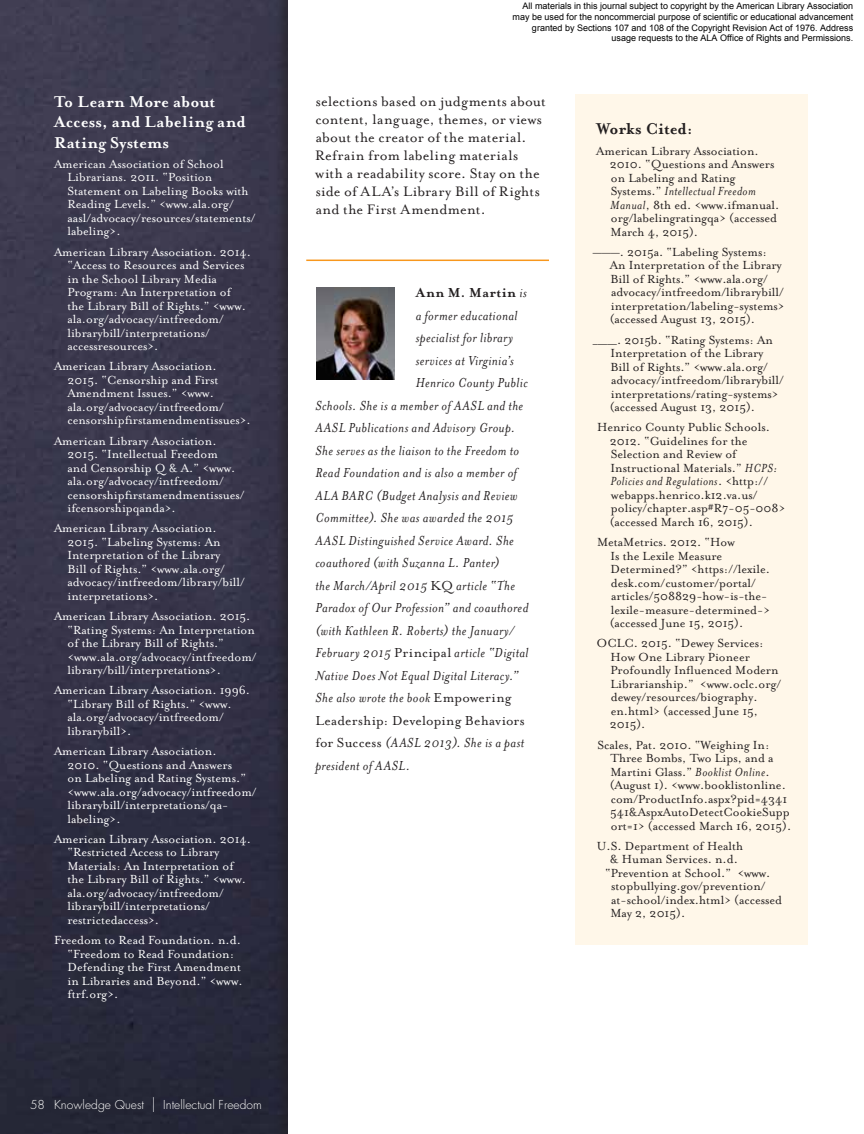
<style>
.page{position:relative;width:864px;height:1134px;background:#fff}
.page>*{position:absolute;margin:0;border:0;box-sizing:border-box;transform-origin:0 0}
.t1{font:700 18px/20.2px "Mrs Eaves";letter-spacing:.015em;color:#fff}
.t2{font:700 18px "Mrs Eaves";color:#231f20}
.t3{font:15.75px/18px "Mrs Eaves Roman";letter-spacing:.015em;color:#231f20}
.t4{font:italic 15px/22.5px "Mrs Eaves";letter-spacing:.025em;color:#231f20}
.t5{font:15px "Mrs Eaves Roman";letter-spacing:.025em;color:#231f20}
.t6{font:700 15px "Mrs Eaves";letter-spacing:.035em;color:#231f20}
.t7{font:13.5px/13.5px "Mrs Eaves Roman";color:#fff}
.t8{font:13.5px/13.5px "Mrs Eaves Roman";color:#231f20}
.t9{font:italic 13.5px "Mrs Eaves";letter-spacing:.03em;color:#231f20}
.t10{font:300 12px "Futura";letter-spacing:.005em;color:#fff}
.t11{font:9px/10.8px "Arial";color:#000;text-align:right}
.s1{font-size:18px}
.s2{font-weight:400;font-style:italic}
.s3{font-family:"Mrs Eaves Roman";font-style:normal}
.s4{font-family:"Mrs Eaves";font-style:italic}
</style>
<div class="page">
<img style="left:0;top:0;width:273px;height:1134px">
<div style="left:273px;top:0;width:591px;height:1134px;background:#231f20;opacity:.5"></div>
<div style="left:288px;top:0;width:576px;height:1134px;background:#fff"></div>
<img style="left:316px;top:288px;width:78px;height:91px">
<hr style="left:306px;top:260px;width:243px;height:1px;background:#f8971d">
<div style="left:576px;top:94px;width:232px;height:851px;background:#fff7e9"></div>
<div style="left:24px;top:1092px;width:27px;height:24px;background:#242635"></div>
<div style="left:47px;top:1090px;width:221px;height:29px;background:#242635"></div>
<h1 class="t1" style="left:54px;top:92px;width:193px">To Learn More about<br>Access, and Labeling and<br>Rating Systems</h1>
<p class="t7" style="left:68px;top:157px;width:190px;text-indent:-14px">American Association of School<br>Librarians. 2011. “Position<br>Statement on Labeling Books with<br>Reading Levels.” &lt;www.ala.org/ aasl/advocacy/resources/statements/ labeling&gt;.</p>
<p class="t7" style="left:68px;top:245px;width:185px;text-indent:-14px">American Library Association. 2014. “Access to Resources and Services in the School Library Media<br>Program: An Interpretation of<br>the Library Bill of Rights.” &lt;www. ala.org/advocacy/intfreedom/ librarybill/interpretations/ accessresources&gt;.</p>
<p class="t7" style="left:68px;top:360px;width:185px;text-indent:-14px">American Library Association.<br>2015. “Censorship and First<br>Amendment Issues.” &lt;www. ala.org/advocacy/intfreedom/ censorshipfirstamendmentissues&gt;.</p>
<p class="t7" style="left:68px;top:434px;width:179px;text-indent:-14px">American Library Association.<br>2015. “Intellectual Freedom<br>and Censorship Q &amp; A.” &lt;www. ala.org/advocacy/intfreedom/ censorshipfirstamendmentissues/ ifcensorshipqanda&gt;.</p>
<p class="t7" style="left:68px;top:522px;width:179px;text-indent:-14px">American Library Association.<br>2015. “Labeling Systems: An<br>Interpretation of the Library<br>Bill of Rights.” &lt;www.ala.org/ advocacy/intfreedom/library/bill/ interpretations&gt;.</p>
<p class="t7" style="left:68px;top:609px;width:191px;text-indent:-14px">American Library Association. 2015. “Rating Systems: An Interpretation of the Library Bill of Rights.” &lt;www.ala.org/advocacy/intfreedom/ library/bill/interpretations&gt;.</p>
<p class="t7" style="left:68px;top:684px;width:184px;text-indent:-14px">American Library Association. 1996. “Library Bill of Rights.” &lt;www. ala.org/advocacy/intfreedom/ librarybill&gt;.</p>
<p class="t7" style="left:68px;top:744px;width:191px;text-indent:-14px">American Library Association.<br>2010. “Questions and Answers<br>on Labeling and Rating Systems.” &lt;www.ala.org/advocacy/intfreedom/ librarybill/interpretations/qa&shy;labeling&gt;.</p>
<p class="t7" style="left:68px;top:832px;width:185px;text-indent:-14px">American Library Association. 2014. “Restricted Access to Library<br>Materials: An Interpretation of the Library Bill of Rights.” &lt;www. ala.org/advocacy/intfreedom/ librarybill/interpretations/ restrictedaccess&gt;.</p>
<p class="t7" style="left:68px;top:933px;width:177px;text-indent:-14px">Freedom to Read Foundation. n.d. “Freedom to Read Foundation:<br>Defending the First Amendment in Libraries and Beyond.” &lt;www. ftrf.org&gt;.</p>
<p class="t10" style="left:30px;top:1097px;width:233px">58 Knowledge Quest <span class="s1">|</span> Intellectual Freedom</p>
<p class="t11" style="left:513px;top:0;width:342px">All materials in this journal subject to copyright by the American Library Association may be used for the noncommercial purpose of scientific or educational advancement granted by Sections 107 and 108 of the Copyright Revision Act of 1976. Address usage requests to the ALA Office of Rights and Permissions.</p>
<p class="t3" style="left:315px;top:93px;width:232px">selections based on judgments about content, language, themes, or views about the creator of the material.<br>Refrain from labeling materials with a readability score. Stay on the side of ALA’s Library Bill of Rights and the First Amendment.</p>
<p class="t6" style="left:416px;top:284px;width:112px">Ann M. Martin <span class="s2">is</span></p>
<p class="t4" style="left:416px;top:304px;width:103px">a former educational</p>
<p class="t4" style="left:416px;top:326px;width:99px">specialist for library</p>
<p class="t4" style="left:416px;top:349px;width:100px">services at Virginia’s</p>
<p class="t4" style="left:416px;top:371px;width:114px">Henrico County Public</p>
<p class="t4" style="left:315px;top:394px;width:209px">Schools. She is a member of AASL and the</p>
<p class="t4" style="left:315px;top:416px;width:201px">AASL Publications and Advisory Group.</p>
<p class="t4" style="left:315px;top:439px;width:205px">She serves as the liaison to the Freedom to</p>
<p class="t4" style="left:315px;top:461px;width:203px">Read Foundation and is also a member of</p>
<p class="t4" style="left:315px;top:484px;width:204px">ALA BARC (Budget Analysis and Review</p>
<p class="t4" style="left:315px;top:506px;width:200px">Committee). She was awarded the 2015</p>
<p class="t4" style="left:315px;top:529px;width:200px">AASL Distinguished Service Award. She</p>
<p class="t4" style="left:315px;top:551px;width:186px">coauthored (with Suzanna L. Panter)</p>
<p class="t4" style="left:315px;top:574px;width:201px">the March/April 2015 <span class="s3">KQ</span> article “The</p>
<p class="t4" style="left:315px;top:596px;width:214px">Paradox of Our Profession” and coauthored</p>
<p class="t4" style="left:315px;top:619px;width:200px">(with Kathleen R. Roberts) the January/</p>
<p class="t4" style="left:315px;top:641px;width:215px">February 2015 <span class="s3">Principal</span> article “Digital</p>
<p class="t4" style="left:315px;top:664px;width:205px">Native Does Not Equal Digital Literacy.”</p>
<p class="t4" style="left:315px;top:686px;width:198px">She also wrote the book <span class="s3">Empowering</span></p>
<p class="t5" style="left:315px;top:712px;width:211px">Leadership: Developing Behaviors</p>
<p class="t4" style="left:315px;top:731px;width:210px"><span class="s3">for Success</span> (AASL 2013). She is a past president of AASL.</p>
<h1 class="t2" style="left:596px;top:119px;width:98px">Works Cited:</h1>
<p class="t8" style="left:610px;top:144px;width:166px;text-indent:-14px">American Library Association.<br>2010. “Questions and Answers on Labeling and Rating</p>
<p class="t9" style="left:611px;top:184px;width:146px"><span class="s3">Systems.”</span> Intellectual Freedom</p>
<p class="t8" style="left:610px;top:198px;width:171px"><span class="s4">Manual</span>, 8th ed. &lt;www.ifmanual. org/labelingratingqa&gt; (accessed<br>March 4, 2015).</p>
<p class="t8" style="left:610px;top:245px;width:177px;text-indent:-17px">———. 2015a. “Labeling Systems:<br>An Interpretation of the Library Bill of Rights.” &lt;www.ala.org/ advocacy/intfreedom/librarybill/ interpretation/labeling-systems&gt; (accessed August 13, 2015).</p>
<p class="t8" style="left:610px;top:333px;width:176px;text-indent:-17px">_____. 2015b. “Rating Systems: An Interpretation of the Library Bill of Rights.” &lt;www.ala.org/ advocacy/intfreedom/librarybill/ interpretations/rating-systems&gt; (accessed August 13, 2015).</p>
<p class="t8" style="left:610px;top:421px;width:169px;text-indent:-13px">Henrico County Public Schools.<br>2012. “Guidelines for the<br>Selection and Review of<br>Instructional Materials.” <span class="s4">HCPS:</span></p>
<p class="t9" style="left:610px;top:474px;width:159px">Policies and Regulations<span class="s3">. &lt;http://</span></p>
<p class="t8" style="left:610px;top:488px;width:177px">webapps.henrico.k12.va.us/ policy/chapter.asp#R7-05-008&gt; (accessed March 16, 2015).</p>
<p class="t8" style="left:610px;top:536px;width:162px;text-indent:-13px">MetaMetrics. 2012. “How<br>Is the Lexile Measure<br>Determined?” &lt;https://lexile. desk.com/customer/portal/ articles/508829-how-is-the&shy;lexile-measure-determined-&gt; (accessed June 15, 2015).</p>
<p class="t8" style="left:610px;top:637px;width:173px;text-indent:-13px">OCLC. 2015. “Dewey Services:<br>How One Library Pioneer<br>Profoundly Influenced Modern<br>Librarianship.” &lt;www.oclc.org/ dewey/resources/biography. en.html&gt; (accessed June 15,<br>2015).</p>
<p class="t8" style="left:610px;top:738px;width:183px;text-indent:-12px">Scales, Pat. 2010. “Weighing In:<br>Three Bombs, Two Lips, and a Martini Glass.” <span class="s4">Booklist Online</span>. (August 1). &lt;www.booklistonline. com/ProductInfo.aspx?pid=4341<br>541&amp;AspxAutoDetectCookieSupp ort=1&gt; (accessed March 16, 2015).</p>
<p class="t8" style="left:597px;top:839px;width:148px">U.S. Department of Health</p>
<p class="t8" style="left:610px;top:853px;width:130px">&amp; Human Services. n.d.</p>
<p class="t8" style="left:605px;top:866px;width:167px">“Prevention at School.” &lt;www.</p>
<p class="t8" style="left:611px;top:880px;width:156px">stopbullying.gov/prevention/</p>
<p class="t8" style="left:611px;top:893px;width:173px">at-school/index.html&gt; (accessed</p>
<p class="t8" style="left:611px;top:907px;width:76px">May 2, 2015).</p>
</div>
